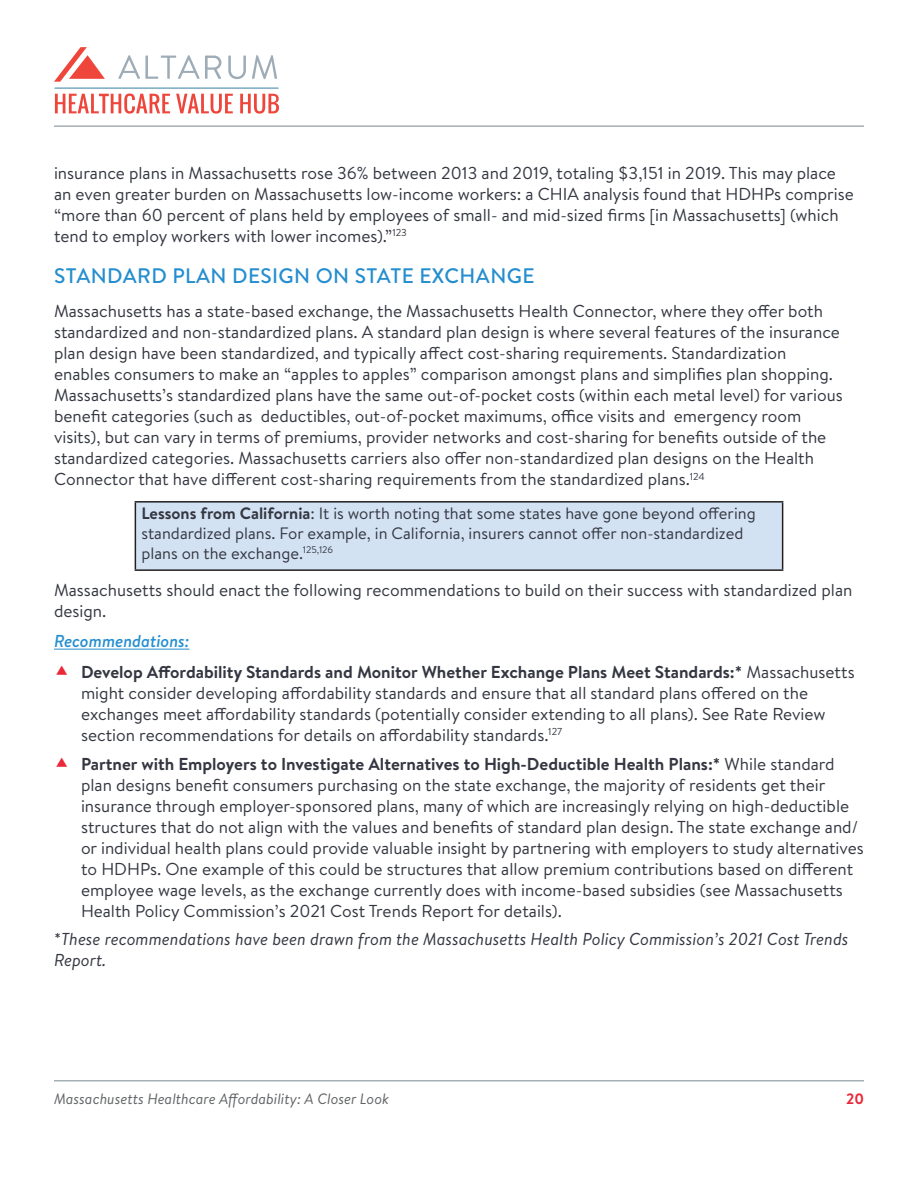
<style>
.page{position:relative;width:918px;height:1188px;background:#fff}
.page>*{position:absolute;margin:0;border:0;box-sizing:border-box;transform-origin:0 0}
.Heading_2{font:500 21px "Brandon Text";letter-spacing:.02em;color:#258ece}
.Paragraph{font:17.25px/21px "Brandon Text";color:#343741}
.Paragraph-2{font:italic 17.25px/21px "Brandon Text";color:#343741}
.Paragraph-3{font:italic 500 17.25px "Brandon Text";color:#258ece}
.t1{font:16.5px/19.8px "Brandon Text";color:#343741}
.t2{font:italic 15px "Brandon Text";color:#616365}
.t3{font:700 15px "Brandon Text";color:#ea2839}
.s1{font-weight:700}
.s2{font-style:normal}
</style>
<div class="page">
<hr style="left:54px;top:1080px;width:810px;height:2px;background:#a4aeb5">
<hr style="left:54px;top:125px;width:810px;height:2px;background:#a4aeb5">
<svg style="left:118px;top:55px;width:103px;height:24px"></svg>
<svg style="left:228px;top:56px;width:18px;height:23px"></svg>
<svg style="left:252px;top:55px;width:25px;height:24px"></svg>
<svg style="left:54px;top:47px;width:51px;height:35px"></svg>
<svg style="left:55px;top:94px;width:115px;height:20px"></svg>
<svg style="left:176px;top:94px;width:57px;height:20px"></svg>
<svg style="left:240px;top:94px;width:39px;height:20px"></svg>
<hr style="left:55px;top:88px;width:223px;height:1px;background:#9eacb7">
<hr style="left:54px;top:649px;width:135px;height:1px;background:#258ece">
<div style="left:135px;top:502px;width:648px;height:68px;background:#d3e2f3"></div>
<hr style="left:135px;top:501px;width:648px;height:2px;background:#231f20">
<hr style="left:135px;top:503px;width:1px;height:66px;background:#231f20">
<hr style="left:782px;top:503px;width:1px;height:66px;background:#231f20">
<hr style="left:135px;top:569px;width:648px;height:2px;background:#231f20">
<p class="Paragraph" style="left:54px;top:162px;width:801px">insurance plans in Massachusetts rose 36% between 2013 and 2019, totaling $3,151 in 2019. This may place an even greater burden on Massachusetts low-income workers: a CHIA analysis found that HDHPs comprise “more than 60 percent of plans held by employees of small- and mid-sized firms [in Massachusetts] (which tend to employ workers with lower incomes).”<sup>123</sup></p>
<p class="Heading_2" style="left:54px;top:261px;width:482px">STANDARD PLAN DESIGN ON STATE EXCHANGE</p>
<p class="Paragraph" style="left:54px;top:300px;width:790px">Massachusetts has a state-based exchange, the Massachusetts Health Connector, where they offer both standardized and non-standardized plans. A standard plan design is where several features of the insurance plan design have been standardized, and typically affect cost-sharing requirements. Standardization enables consumers to make an “apples to apples” comparison amongst plans and simplifies plan shopping.<br>Massachusetts’s standardized plans have the same out-of-pocket costs (within each metal level) for various benefit categories (such as deductibles, out-of-pocket maximums, office visits and emergency room visits), but can vary in terms of premiums, provider networks and cost-sharing for benefits outside of the standardized categories. Massachusetts carriers also offer non-standardized plan designs on the Health Connector that have different cost-sharing requirements from the standardized plans.<sup>124</sup></p>
<p class="t1" style="left:141px;top:503px;width:616px"><span class="s1">Lessons from California</span>: It is worth noting that some states have gone beyond offering standardized plans. For example, in California, insurers cannot offer non-standardized plans on the exchange.<sup>125,126</sup></p>
<p class="Paragraph" style="left:54px;top:579px;width:800px">Massachusetts should enact the following recommendations to build on their success with standardized plan design.</p>
<p class="Paragraph-3" style="left:54px;top:629px;width:137px">Recommendations:</p>
<p class="Paragraph" style="left:81px;top:661px;width:775px"><span class="s1">Develop Affordability Standards and Monitor Whether Exchange Plans Meet Standards:*</span> Massachusetts might consider developing affordability standards and ensure that all standard plans offered on the exchanges meet affordability standards (potentially consider extending to all plans). See Rate Review section recommendations for details on affordability standards.<sup>127</sup></p>
<p class="Paragraph" style="left:81px;top:753px;width:784px"><span class="s1">Partner with Employers to Investigate Alternatives to High-Deductible Health Plans:*</span> While standard plan designs benefit consumers purchasing on the state exchange, the majority of residents get their insurance through employer-sponsored plans, many of which are increasingly relying on high-deductible structures that do not align with the values and benefits of standard plan design. The state exchange and/ or individual health plans could provide valuable insight by partnering with employers to study alternatives to HDHPs. One example of this could be structures that allow premium contributions based on different employee wage levels, as the exchange currently does with income-based subsidies (see Massachusetts Health Policy Commission’s 2021 Cost Trends Report for details).</p>
<p class="Paragraph-2" style="left:54px;top:928px;width:796px"><span class="s2">*</span>These recommendations have been drawn from the Massachusetts Health Policy Commission’s 2021 Cost Trends<br>Report.</p>
<p class="t2" style="left:54px;top:1089px;width:337px">Massachusetts Healthcare Affordability: A Closer Look</p>
<p class="t3" style="left:846px;top:1088px;width:19px">20</p>
</div>
